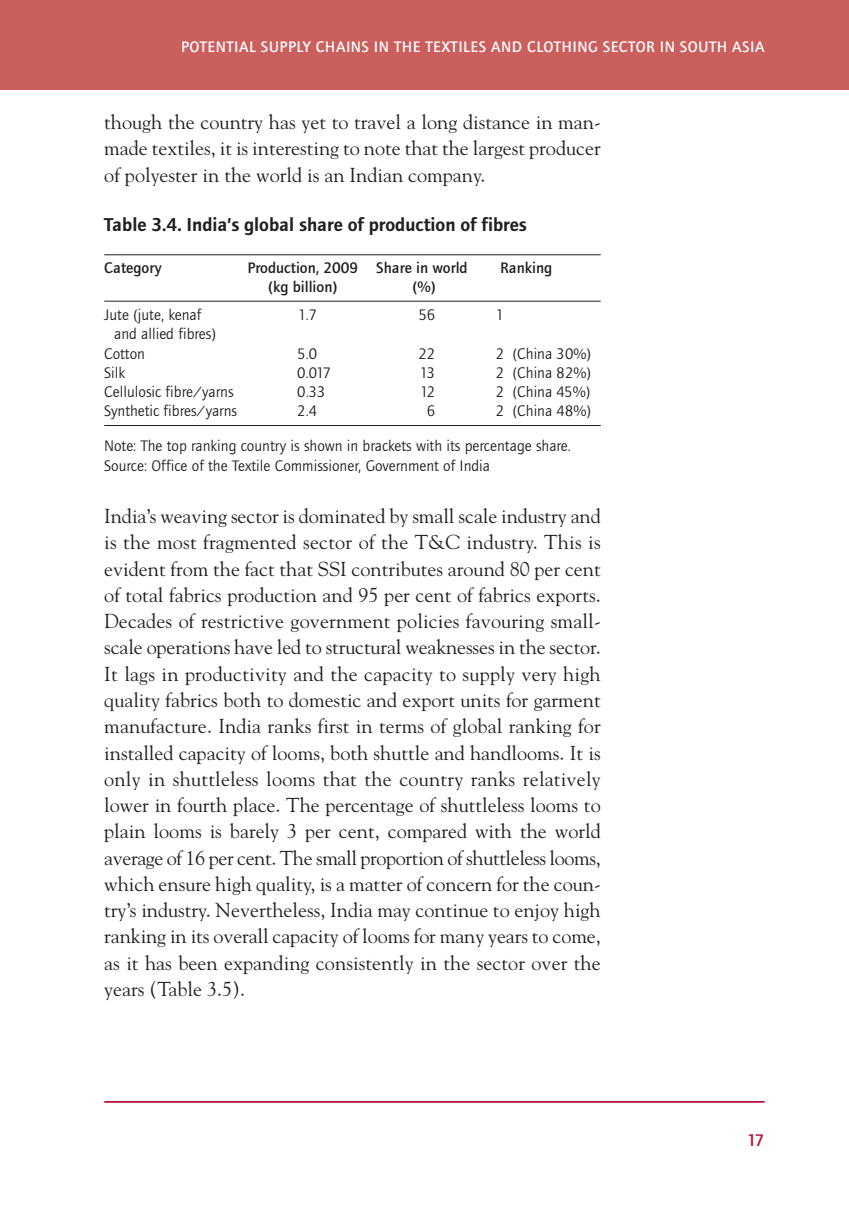
<style>
.page{position:relative;width:849px;height:1221px;background:#fff}
.page>*{position:absolute;margin:0;border:0;box-sizing:border-box;transform-origin:0 0}
.t1{font:20.12px/26.2px "Goudy";color:#231f20;text-align:justify}
.t2{font:600 19.25px "Foundry Journal";color:#231f20}
.t3{font:500 17.5px "Foundry Journal";color:#b90f36}
.t4{font:15.75px/19.2px "Foundry Journal";color:#231f20}
.t5{font:500 15.75px "Foundry Journal";letter-spacing:.03em;color:#fff}
.t6{font:500 15.75px "Foundry Journal";color:#231f20}
</style>
<div class="page">
<div style="left:15px;top:0;width:833px;height:89px;background:#cb5f5e"></div>
<hr style="left:104px;top:254px;width:496px;height:1px;background:#231f20">
<hr style="left:104px;top:301px;width:496px;height:1px;background:#231f20">
<hr style="left:104px;top:425px;width:496px;height:1px;background:#231f20">
<div style="left:0;top:0;width:15px;height:89px;background:#cb5f5e"></div>
<hr style="left:104px;top:1100px;width:660px;height:2px;background:#b90f36">
<p class="t5" style="left:181px;top:41px;width:584px">POTENTIAL SUPPLY CHAINS IN THE TEXTILES AND CLOTHING SECTOR IN SOUTH ASIA</p>
<p class="t1" style="left:104px;top:109px;width:498px">though the country has yet to travel a long distance in man&shy;made textiles, it is interesting to note that the largest producer of polyester in the world is an Indian company.</p>
<p class="t2" style="left:104px;top:217px;width:424px">Table 3.4. India’s global share of production of fibres</p>
<p class="t6" style="left:104px;top:261px;width:59px">Category</p>
<p class="t6" style="left:247px;top:261px;width:222px">Production, 2009 Share in world</p>
<p class="t6" style="left:500px;top:261px;width:53px">Ranking</p>
<p class="t6" style="left:268px;top:281px;width:71px">(kg billion)</p>
<p class="t6" style="left:412px;top:281px;width:25px">(%)</p>
<p class="t4" style="left:104px;top:305px;width:98px">Jute (jute, kenaf</p>
<p class="t4" style="left:298px;top:305px;width:20px">1.7</p>
<p class="t4" style="left:418px;top:305px;width:18px">56</p>
<p class="t4" style="left:495px;top:305px;width:10px">1</p>
<p class="t4" style="left:104px;top:324px;width:113px;text-indent:10px">and allied fibres)<br>Cotton</p>
<p class="t4" style="left:297px;top:343px;width:21px">5.0</p>
<p class="t4" style="left:418px;top:343px;width:18px">22</p>
<p class="t4" style="left:495px;top:343px;width:97px">2 (China 30%)</p>
<p class="t4" style="left:104px;top:363px;width:22px">Silk</p>
<p class="t4" style="left:297px;top:363px;width:35px">0.017</p>
<p class="t4" style="left:420px;top:363px;width:17px">13</p>
<p class="t4" style="left:495px;top:363px;width:97px">2 (China 82%)</p>
<p class="t4" style="left:104px;top:382px;width:131px">Cellulosic fibre/yarns</p>
<p class="t4" style="left:297px;top:382px;width:30px">0.33</p>
<p class="t4" style="left:420px;top:382px;width:17px">12</p>
<p class="t4" style="left:495px;top:382px;width:96px">2 (China 45%)</p>
<p class="t4" style="left:104px;top:401px;width:134px">Synthetic fibres/yarns</p>
<p class="t4" style="left:297px;top:401px;width:21px">2.4</p>
<p class="t4" style="left:427px;top:401px;width:10px">6</p>
<p class="t4" style="left:495px;top:401px;width:97px">2 (China 48%)</p>
<p class="t4" style="left:104px;top:436px;width:468px">Note: The top ranking country is shown in brackets with its percentage share.<br>Source: Office of the Textile Commissioner, Government of India</p>
<p class="t1" style="left:104px;top:503px;width:498px">India’s weaving sector is dominated by small scale industry and is the most fragmented sector of the T&amp;C industry. This is evident from the fact that SSI contributes around 80 per cent of total fabrics production and 95 per cent of fabrics exports.<br>Decades of restrictive government policies favouring small&shy;scale operations have led to structural weaknesses in the sector.<br>It lags in productivity and the capacity to supply very high quality fabrics both to domestic and export units for garment manufacture. India ranks first in terms of global ranking for installed capacity of looms, both shuttle and handlooms. It is only in shuttleless looms that the country ranks relatively lower in fourth place. The percentage of shuttleless looms to plain looms is barely 3 per cent, compared with the world average of 16 per cent. The small proportion of shuttleless looms, which ensure high quality, is a matter of concern for the coun&shy;try’s industry. Nevertheless, India may continue to enjoy high ranking in its overall capacity of looms for many years to come, as it has been expanding consistently in the sector over the years (Table 3.5).</p>
<p class="t3" style="left:746px;top:1133px;width:19px">17</p>
</div>
